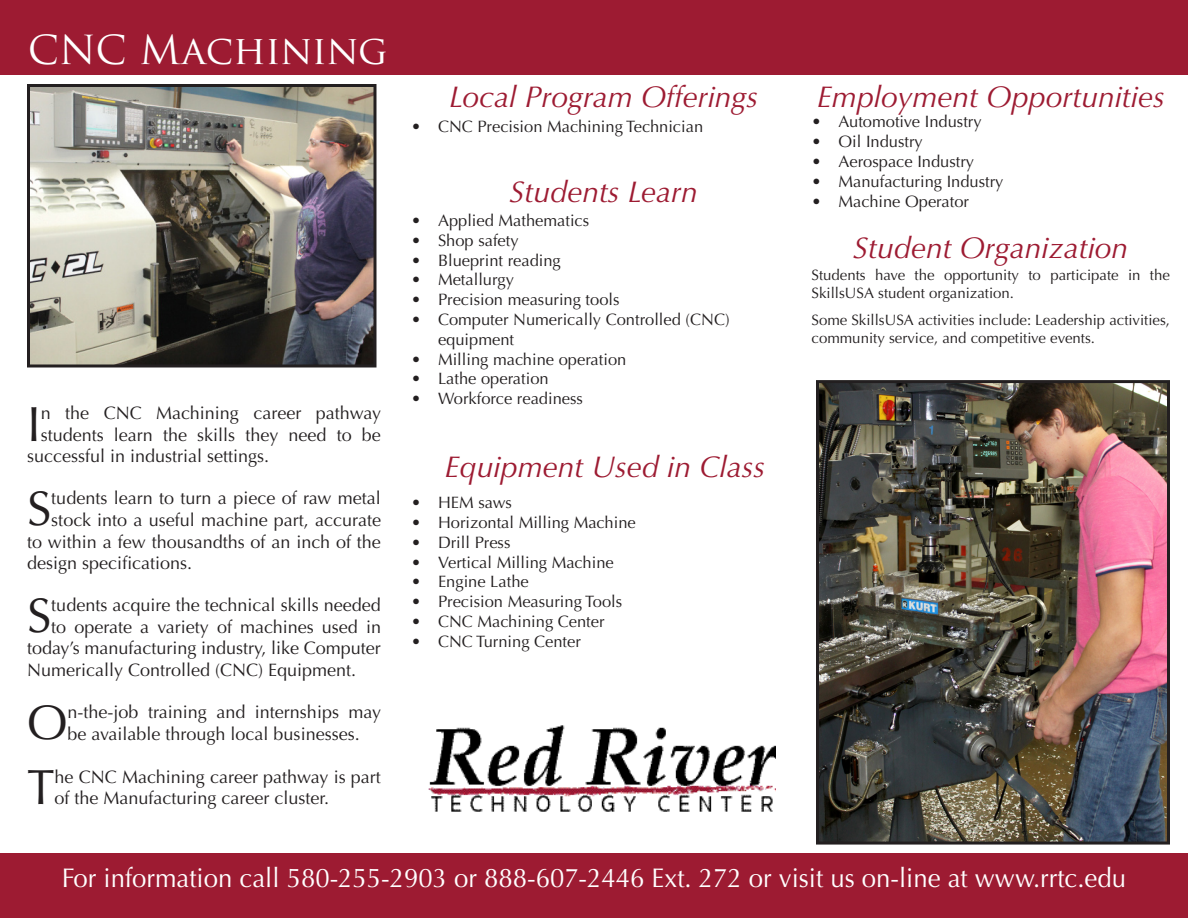
<style>
.page{position:relative;width:1188px;height:918px;background:#fff}
.page>*{position:absolute;margin:0;border:0;box-sizing:border-box;transform-origin:0 0}
.t1{font:49.5px "Optima";color:#231f20}
.t2{font:48.6px "Optima";color:#231f20}
.t3{font:39px "Trajan Pro";letter-spacing:-.015em;color:#fff}
.t4{font:italic 30px "Optima";color:#9d1b32}
.t5{font:27px "Optima";color:#fff;scale:.95 1}
.t6{font:18px/21.6px "Optima";color:#231f20}
.t7{font:16.5px/19.8px "Optima";color:#231f20}
.t8{font:15px/18px "Optima";color:#231f20}
</style>
<div class="page">
<div style="left:0;top:0;width:1188px;height:75px;background:#9d1b32"></div>
<img style="left:820px;top:384px;width:346px;height:457px">
<div style="left:816px;top:380px;width:354px;height:465px;border:3px solid #231f20"></div>
<img style="left:31px;top:88px;width:341px;height:276px">
<div style="left:27px;top:84px;width:349px;height:284px;border:3px solid #231f20"></div>
<div style="left:0;top:854px;width:1188px;height:64px;background:#9d1b32"></div>
<img style="left:428px;top:725px;width:348px;height:87px">
<p class="t3" style="left:28px;top:25px;width:361px">CNC Machining</p>
<p class="t1" style="left:27px;top:395px;width:15px">I</p>
<p class="t6" style="left:41px;top:402px;width:342px">n the CNC Machining career pathway</p>
<p class="t6" style="left:41px;top:424px;width:342px">students learn the skills they need to be</p>
<p class="t6" style="left:27px;top:446px;width:244px">successful in industrial settings.</p>
<p class="t2" style="left:27px;top:481px;width:26px">S</p>
<p class="t6" style="left:51px;top:488px;width:331px">tudents learn to turn a piece of raw metal</p>
<p class="t6" style="left:51px;top:509px;width:331px">stock into a useful machine part, accurate</p>
<p class="t6" style="left:27px;top:531px;width:355px">to within a few thousandths of an inch of the</p>
<p class="t6" style="left:27px;top:552px;width:167px">design specifications.</p>
<p class="t2" style="left:27px;top:587px;width:26px">S</p>
<p class="t6" style="left:51px;top:594px;width:331px">tudents acquire the technical skills needed</p>
<p class="t6" style="left:51px;top:616px;width:331px">to operate a variety of machines used in</p>
<p class="t6" style="left:27px;top:638px;width:355px">today’s manufacturing industry, like Computer</p>
<p class="t6" style="left:27px;top:659px;width:331px">Numerically Controlled (CNC) Equipment.</p>
<p class="t2" style="left:27px;top:694px;width:42px">O</p>
<p class="t6" style="left:68px;top:701px;width:315px">n-the-job training and internships may be available through local businesses.</p>
<p class="t1" style="left:27px;top:759px;width:29px">T</p>
<p class="t6" style="left:55px;top:766px;width:328px">he CNC Machining career pathway is part of the Manufacturing career cluster.</p>
<p class="t4" style="left:449px;top:79px;width:311px">Local Program Offerings</p>
<p class="t7" style="left:411px;top:117px;width:294px">• CNC Precision Machining Technician</p>
<p class="t4" style="left:510px;top:175px;width:190px">Students Learn</p>
<p class="t7" style="left:411px;top:211px;width:180px">• Applied Mathematics</p>
<p class="t7" style="left:411px;top:231px;width:109px">• Shop safety</p>
<p class="t7" style="left:411px;top:250px;width:151px">• Blueprint reading</p>
<p class="t7" style="left:411px;top:270px;width:105px">• Metallurgy</p>
<p class="t7" style="left:411px;top:290px;width:210px">• Precision measuring tools</p>
<p class="t7" style="left:438px;top:310px;width:293px;text-indent:-27px">• Computer Numerically Controlled (CNC) equipment</p>
<p class="t7" style="left:411px;top:349px;width:217px">• Milling machine operation</p>
<p class="t7" style="left:411px;top:369px;width:139px">• Lathe operation</p>
<p class="t7" style="left:411px;top:389px;width:173px">• Workforce readiness</p>
<p class="t4" style="left:445px;top:450px;width:322px">Equipment Used in Class</p>
<p class="t7" style="left:411px;top:493px;width:102px">• HEM saws</p>
<p class="t7" style="left:411px;top:513px;width:226px">• Horizontal Milling Machine</p>
<p class="t7" style="left:411px;top:533px;width:101px">• Drill Press</p>
<p class="t7" style="left:411px;top:552px;width:204px">• Vertical Milling Machine</p>
<p class="t7" style="left:411px;top:572px;width:119px">• Engine Lathe</p>
<p class="t7" style="left:411px;top:592px;width:213px">• Precision Measuring Tools</p>
<p class="t7" style="left:411px;top:612px;width:195px">• CNC Machining Center</p>
<p class="t7" style="left:411px;top:632px;width:171px">• CNC Turning Center</p>
<p class="t4" style="left:817px;top:79px;width:350px">Employment Opportunities</p>
<p class="t7" style="left:812px;top:112px;width:172px">• Automotive Industry</p>
<p class="t7" style="left:812px;top:132px;width:113px">• Oil Industry</p>
<p class="t7" style="left:812px;top:152px;width:164px">• Aerospace Industry</p>
<p class="t7" style="left:812px;top:172px;width:194px">• Manufacturing Industry</p>
<p class="t7" style="left:812px;top:191px;width:159px">• Machine Operator</p>
<p class="t4" style="left:853px;top:230px;width:277px">Student Organization</p>
<p class="t8" style="left:812px;top:266px;width:360px">Students have the opportunity to participate in the<br>SkillsUSA student organization.</p>
<p class="t8" style="left:812px;top:311px;width:360px">Some SkillsUSA activities include: Leadership activities, community service, and competitive events.</p>
<p class="t5" style="left:62px;top:862px;width:1122px">For information call 580-255-2903 or 888-607-2446 Ext. 272 or visit us on-line at www.rrtc.edu</p>
</div>
